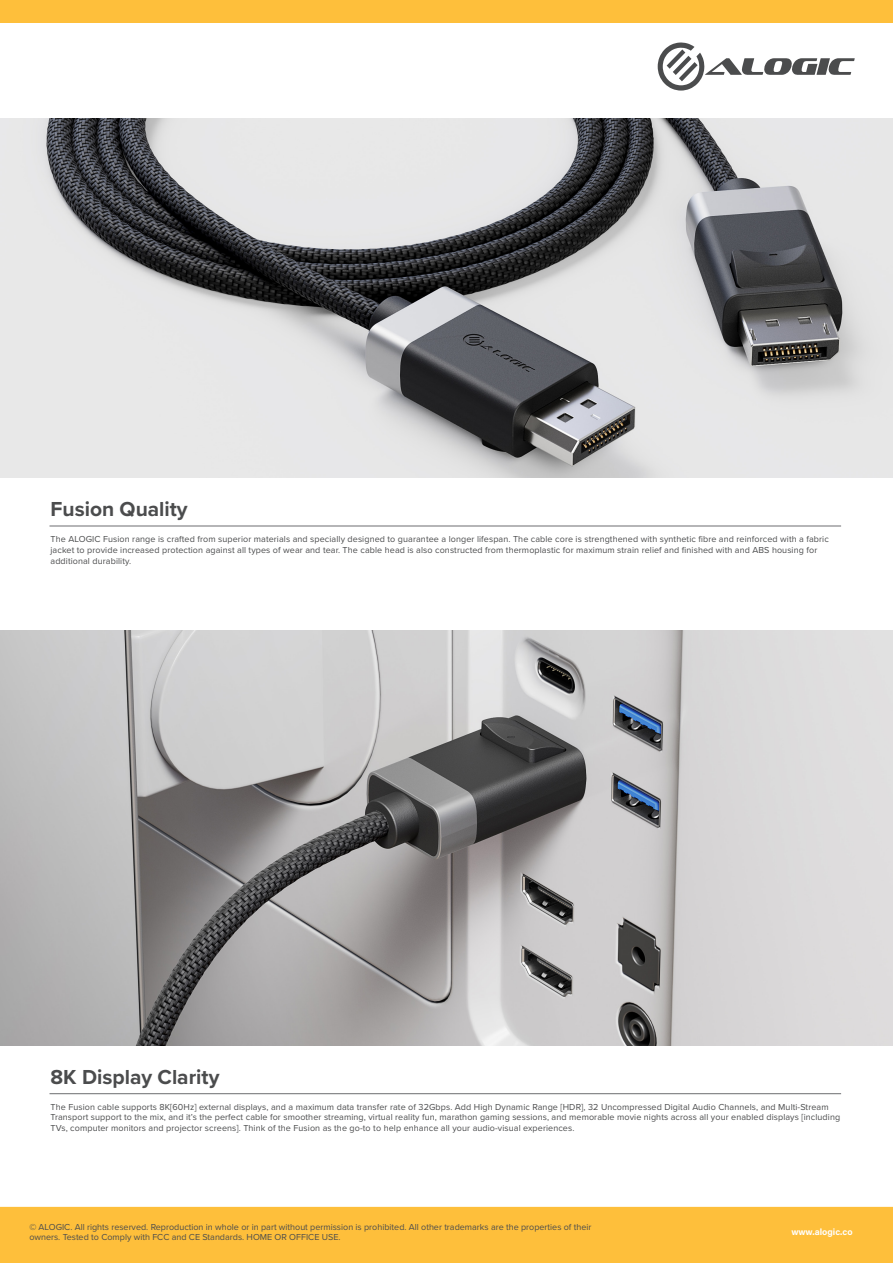
<style>
.page{position:relative;width:893px;height:1263px;background:#fff}
.page>*{position:absolute;margin:0;border:0;box-sizing:border-box;transform-origin:0 0}
.t1{font:700 21px "Proxima Nova";color:#4b4c4d}
.t2{font:9px/10.8px "Proxima Nova";letter-spacing:.01em;color:#4b4c4d}
.t3{font:700 9px "Acumin Pro";color:#fff}
</style>
<div class="page">
<div style="left:0;top:1207px;width:893px;height:56px;background:#febf3b"></div>
<div style="left:0;top:0;width:893px;height:22px;background:#febf3b"></div>
<svg style="left:658px;top:42px;width:197px;height:49px"></svg>
<img style="left:0;top:118px;width:893px;height:360px">
<img style="left:0;top:631px;width:893px;height:414px">
<hr style="left:50px;top:526px;width:791px;height:1px;background:#6c6d70">
<hr style="left:50px;top:1093px;width:791px;height:1px;background:#6c6d70">
<p class="t1" style="left:51px;top:494px;width:139px">Fusion Quality</p>
<p class="t2" style="left:51px;top:533px;width:780px">The ALOGIC Fusion range is crafted from superior materials and specially designed to guarantee a longer lifespan. The cable core is strengthened with synthetic fibre and reinforced with a fabric jacket to provide increased protection against all types of wear and tear. The cable head is also constructed from thermoplastic for maximum strain relief and finished with and ABS housing for additional durability.</p>
<p class="t1" style="left:51px;top:1061px;width:170px">8K Display Clarity</p>
<p class="t2" style="left:51px;top:1101px;width:791px">The Fusion cable supports 8K[60Hz] external displays, and a maximum data transfer rate of 32Gbps. Add High Dynamic Range [HDR], 32 Uncompressed Digital Audio Channels, and Multi-Stream<br>Transport support to the mix, and it’s the perfect cable for smoother streaming, virtual reality fun, marathon gaming sessions, and memorable movie nights across all your enabled displays [including<br>TVs, computer monitors and projector screens]. Think of the Fusion as the go-to to help enhance all your audio-visual experiences.</p>
<p class="t2" style="left:29px;top:1221px;width:564px">© ALOGIC. All rights reserved. Reproduction in whole or in part without permission is prohibited. All other trademarks are the properties of their owners. Tested to Comply with FCC and CE Standards. HOME OR OFFICE USE.</p>
<p class="t3" style="left:791px;top:1225px;width:63px">www.alogic.co</p>
</div>
